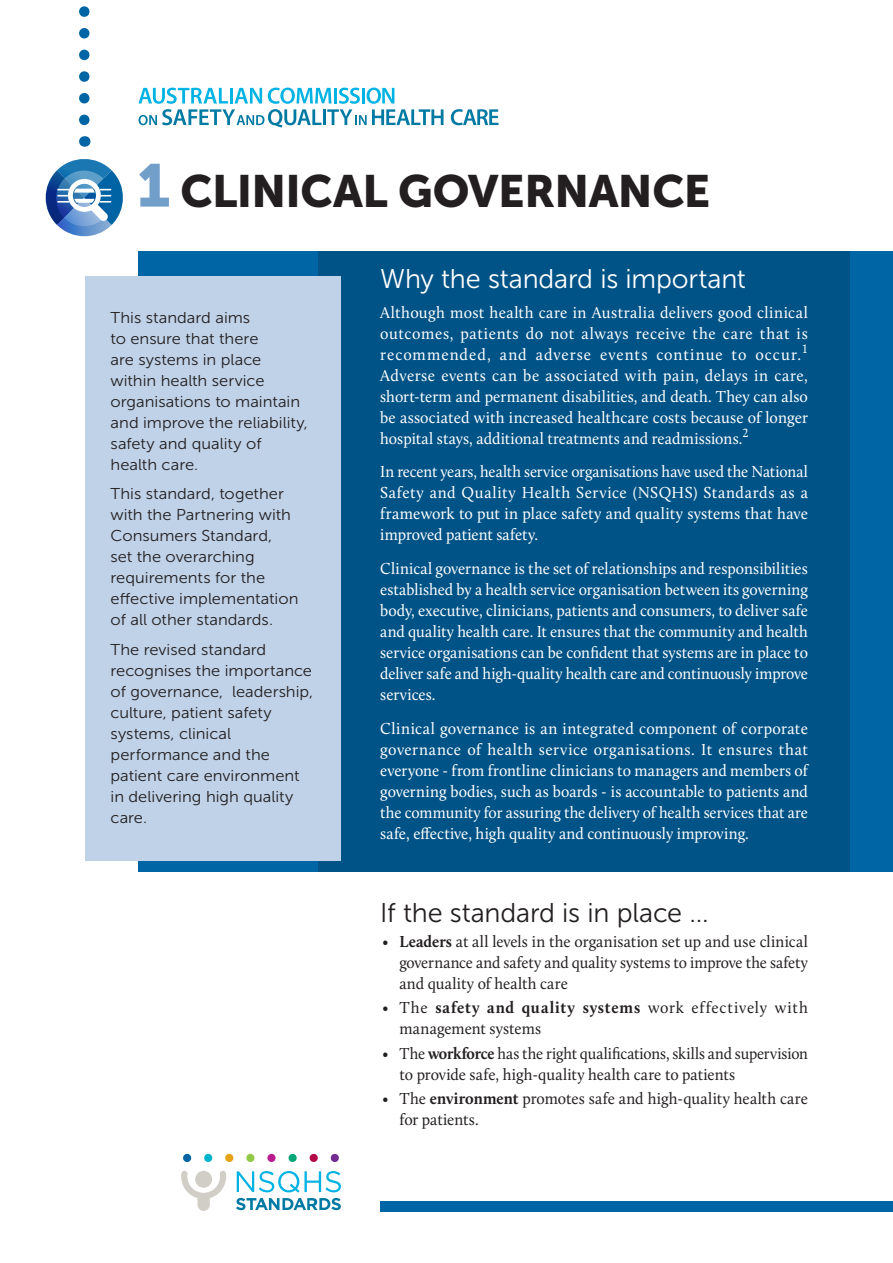
<style>
.page{position:relative;width:893px;height:1263px;background:#fff}
.page>*{position:absolute;margin:0;border:0;box-sizing:border-box;transform-origin:0 0}
.Heading_1{font:45px "Museo Sans 900";letter-spacing:-.01em;color:#231f20}
.Heading_2{font:27px "Museo Sans 300";letter-spacing:-.01em;color:#fff}
.Heading_2-2{font:27px "Museo Sans 300";letter-spacing:-.01em;color:#231f20}
.t1{font:16.5px/21px "Calluna";color:#fff;text-align:justify;scale:.96 1}
.t2{font:16.5px/21px "Calluna";color:#fff;text-align:justify;scale:.95 1}
.t3{font:16.5px/21px "Calluna";letter-spacing:.005em;color:#231f20;scale:.95 1}
.t4{font:16.5px/21px "Calluna";color:#fff;text-align:justify;scale:.94 1}
.t5{font:16.5px/21px "Calluna";letter-spacing:.035em;color:#231f20;scale:.95 1}
.BoxText{font:15.6px/21px "Museo Sans 300";color:#231f20;scale:1.05 1}
.s1{font-size:60px;color:#729eca}
.s2{font-weight:700}
</style>
<div class="page">
<svg style="left:183px;top:1153px;width:8px;height:9px"></svg>
<svg style="left:204px;top:1153px;width:8px;height:9px"></svg>
<svg style="left:225px;top:1153px;width:8px;height:9px"></svg>
<svg style="left:246px;top:1153px;width:9px;height:9px"></svg>
<svg style="left:267px;top:1154px;width:9px;height:8px"></svg>
<svg style="left:289px;top:1154px;width:8px;height:8px"></svg>
<svg style="left:309px;top:1154px;width:9px;height:8px"></svg>
<svg style="left:330px;top:1154px;width:9px;height:8px"></svg>
<svg style="left:236px;top:1171px;width:105px;height:39px"></svg>
<svg style="left:181px;top:1171px;width:45px;height:40px"></svg>
<svg style="left:138px;top:88px;width:306px;height:40px"></svg>
<svg style="left:451px;top:109px;width:47px;height:16px"></svg>
<svg style="left:45px;top:159px;width:78px;height:78px"></svg>
<svg style="left:79px;top:6px;width:11px;height:114px"></svg>
<div style="left:380px;top:1201px;width:513px;height:11px;background:#0065a4"></div>
<div style="left:138px;top:251px;width:755px;height:621px;background:#0065a4"></div>
<div style="left:318px;top:251px;width:532px;height:621px;background:#005387"></div>
<div style="left:85px;top:276px;width:256px;height:585px;background:#c0d2e8"></div>
<h1 class="Heading_1" style="left:137px;top:165px;width:575px"><span class="s1">1</span> CLINICAL GOVERNANCE</h1>
<p class="BoxText" style="left:111px;top:307px;width:189px">This standard aims<br>to ensure that there<br>are systems in place within health service organisations to maintain and improve the reliability, safety and quality of health care.</p>
<p class="BoxText" style="left:111px;top:484px;width:181px">This standard, together with the Partnering with<br>Consumers Standard,<br>set the overarching requirements for the effective implementation of all other standards.</p>
<p class="BoxText" style="left:111px;top:639px;width:194px">The revised standard recognises the importance of governance, leadership, culture, patient safety systems, clinical performance and the patient care environment in delivering high quality care.</p>
<h2 class="Heading_2" style="left:380px;top:264px;width:367px">Why the standard is important</h2>
<p class="t1" style="left:380px;top:301px;width:447px">Although most health care in Australia delivers good clinical outcomes, patients do not always receive the care that is recommended, and adverse events continue to occur.<sup>1<br></sup>Adverse events can be associated with pain, delays in care, short‑term and permanent disabilities, and death. They can also be associated with increased healthcare costs because of longer hospital stays, additional treatments and readmissions.<sup>2</sup></p>
<p class="t4" style="left:380px;top:461px;width:456px">In recent years, health service organisations have used the National Safety and Quality Health Service (NSQHS) Standards as a framework to put in place safety and quality systems that have improved patient safety.</p>
<p class="t2" style="left:380px;top:558px;width:452px">Clinical governance is the set of relationships and responsibilities established by a health service organisation between its governing body, executive, clinicians, patients and consumers, to deliver safe and quality health care. It ensures that the community and health service organisations can be confident that systems are in place to deliver safe and high-quality health care and continuously improve services.</p>
<p class="t1" style="left:380px;top:718px;width:447px">Clinical governance is an integrated component of corporate governance of health service organisations. It ensures that everyone - from frontline clinicians to managers and members of governing bodies, such as boards - is accountable to patients and the community for assuring the delivery of health services that are safe, effective, high quality and continuously improving.</p>
<h2 class="Heading_2-2" style="left:380px;top:898px;width:330px">If the standard is in place …</h2>
<p class="t3" style="left:399px;top:931px;width:431px;text-align:justify;text-indent:-17px">• <span class="s2">Leaders</span> at all levels in the organisation set up and use clinical governance and safety and quality systems to improve the safety and quality of health care</p>
<p class="t5" style="left:399px;top:997px;width:432px;text-indent:-17px">• The <span class="s2">safety and quality systems</span> work effectively with management systems</p>
<p class="t3" style="left:399px;top:1043px;width:432px;text-indent:-17px">• The <span class="s2">workforce</span> has the right qualifications, skills and supervision to provide safe, high-quality health care to patients</p>
<p class="t3" style="left:399px;top:1088px;width:431px;text-indent:-17px">• The <span class="s2">environment</span> promotes safe and high-quality health care for patients.</p>
</div>
